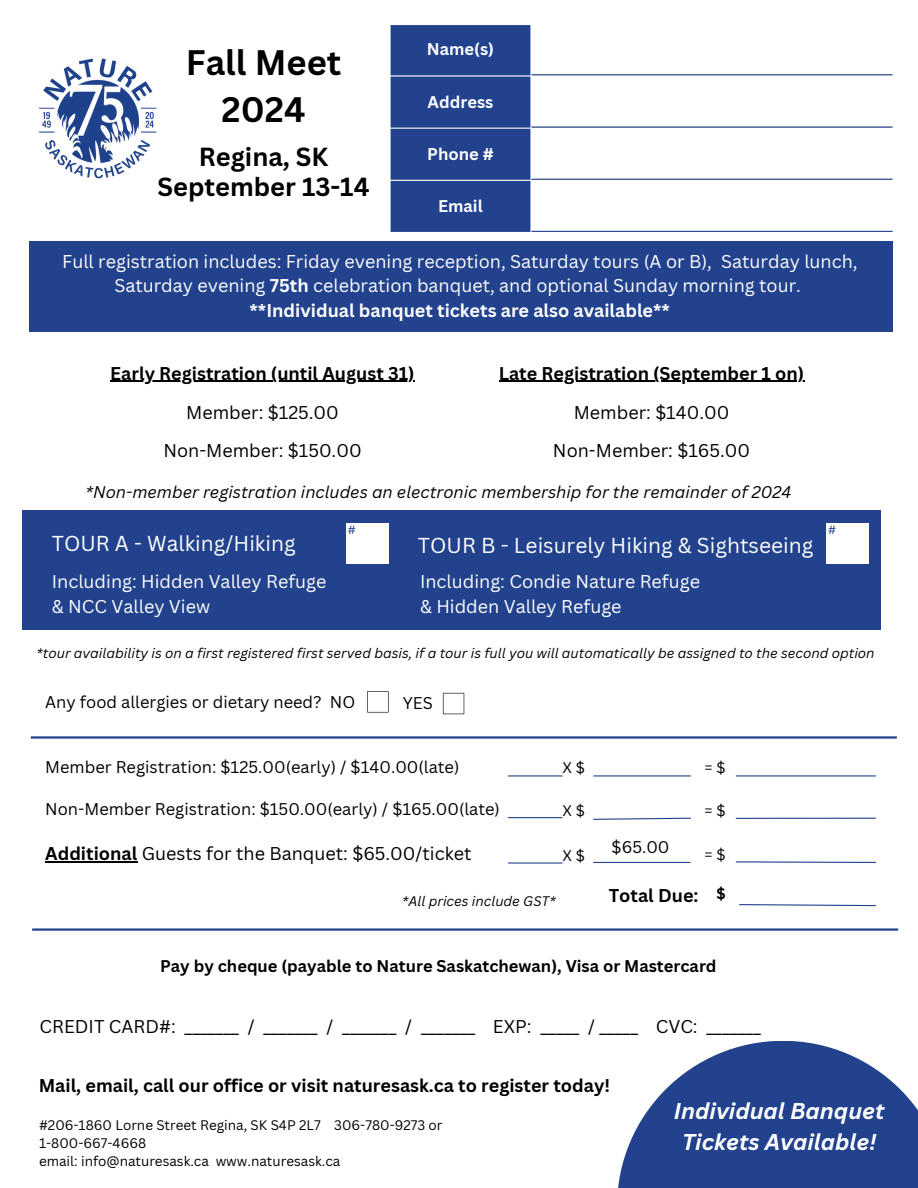
<style>
.page{position:relative;width:918px;height:1188px;background:#fff}
.page>*{position:absolute;margin:0;border:0;box-sizing:border-box;transform-origin:0 0}
.t1{font:700 34.5px/47.2px "Canva Sans";color:#000;text-align:center}
.t2{font:700 25.5px/29.2px "Canva Sans";color:#000;text-align:center}
.t3{font:italic 700 22.2px/30.3px "Canva Sans";color:#fff;text-align:center}
.t4{font:21px "Canva Sans";color:#fff}
.t5{font:18px/24.8px "Canva Sans";color:#fff;text-align:center}
.t6{font:18px "Canva Sans";color:#000}
.t7{font:700 18px "Canva Sans";color:#000}
.t8{font:700 18px "Canva Sans";color:#fff}
.t9{font:16.5px "Canva Sans";color:#000}
.t10{font:italic 16.5px "Canva Sans";color:#000}
.t11{font:700 16.5px "Canva Sans";color:#000}
.t12{font:700 16.5px "Canva Sans";color:#fff}
.t13{font:15px "Canva Sans";color:#000}
.t14{font:700 15px "Canva Sans";color:#000}
.t15{font:15px "Canva Sans";color:#22428d}
.t16{font:italic 13.5px "Canva Sans";color:#000}
.t17{font:13.5px/18px "Canva Sans";color:#000}
.t18{font:12px "Canva Sans";color:#22428d}
.s1{font-weight:700}
</style>
<div class="page">
<div style="left:391px;top:25px;width:139px;height:207px;background:#22428d"></div>
<svg style="left:532px;top:75px;width:360px;height:156px"></svg>
<hr style="left:532px;top:74px;width:360px;height:1px;background:#22428d">
<hr style="left:532px;top:126px;width:360px;height:2px;background:#22428d">
<hr style="left:532px;top:179px;width:360px;height:1px;background:#22428d">
<hr style="left:532px;top:231px;width:360px;height:1px;background:#22428d">
<div style="left:29px;top:242px;width:863px;height:90px;background:#22428d"></div>
<hr style="left:110px;top:381px;width:305px;height:1px;background:#000">
<hr style="left:499px;top:381px;width:306px;height:1px;background:#000">
<svg style="left:367px;top:691px;width:22px;height:22px"></svg>
<hr style="left:31px;top:736px;width:866px;height:3px;background:#22428d">
<hr style="left:508px;top:862px;width:55px;height:2px;background:#22428d">
<hr style="left:508px;top:775px;width:55px;height:2px;background:#22428d">
<hr style="left:593px;top:775px;width:98px;height:2px;background:#22428d">
<svg style="left:593px;top:817px;width:98px;height:3px"></svg>
<hr style="left:593px;top:862px;width:98px;height:1px;background:#22428d">
<hr style="left:736px;top:775px;width:140px;height:2px;background:#22428d">
<hr style="left:736px;top:818px;width:140px;height:1px;background:#22428d">
<svg style="left:735px;top:861px;width:141px;height:2px"></svg>
<svg style="left:739px;top:904px;width:137px;height:3px"></svg>
<svg style="left:618px;top:1041px;width:300px;height:147px;fill:#22428d"></svg>
<svg style="left:443px;top:693px;width:21px;height:21px"></svg>
<img style="left:38px;top:58px;width:119px;height:120px">
<hr style="left:45px;top:861px;width:92px;height:2px;background:#000">
<hr style="left:32px;top:928px;width:866px;height:3px;background:#22428d">
<hr style="left:508px;top:817px;width:55px;height:1px;background:#22428d">
<div style="left:23px;top:510px;width:858px;height:120px;background:#22428d"></div>
<div style="left:346px;top:524px;width:43px;height:40px;background:#fff"></div>
<div style="left:826px;top:524px;width:43px;height:40px;background:#fff"></div>
<p class="t1" style="left:186px;top:38px;width:157px">Fall Meet<br>2024</p>
<p class="t2" style="left:158px;top:142px;width:214px">Regina, SK<br>September 13-14</p>
<h1 class="t12" style="left:427px;top:38px;width:69px">Name(s)</h1>
<p class="t12" style="left:428px;top:90px;width:67px">Address</p>
<h2 class="t12" style="left:427px;top:143px;width:68px">Phone #</h2>
<p class="t12" style="left:438px;top:195px;width:46px">Email</p>
<p class="t5" style="left:62px;top:248px;width:797px">Full registration includes: Friday evening reception, Saturday tours (A or B), Saturday lunch,<br>Saturday evening <span class="s1">75th</span> celebration banquet, and optional Sunday morning tour.</p>
<p class="t8" style="left:250px;top:298px;width:422px">**Individual banquet tickets are also available**</p>
<p class="t7" style="left:110px;top:360px;width:306px">Early Registration (until August 31)</p>
<p class="t7" style="left:499px;top:360px;width:307px">Late Registration (September 1 on)</p>
<p class="t6" style="left:186px;top:400px;width:154px">Member: $125.00</p>
<p class="t6" style="left:574px;top:400px;width:157px">Member: $140.00</p>
<p class="t6" style="left:163px;top:438px;width:200px">Non-Member: $150.00</p>
<p class="t6" style="left:553px;top:438px;width:199px">Non-Member: $165.00</p>
<p class="t10" style="left:85px;top:480px;width:707px">*Non-member registration includes an electronic membership for the remainder of 2024</p>
<p class="t18" style="left:348px;top:522px;width:9px">#</p>
<p class="t4" style="left:52px;top:529px;width:245px">TOUR A - Walking/Hiking</p>
<h6 class="t4" style="left:418px;top:531px;width:397px">TOUR B - Leisurely Hiking &amp; Sightseeing</h6>
<p class="t15" style="left:606px;top:538px;width:11px">#</p>
<h6 class="t5" style="left:52px;top:569px;width:276px;text-align:left">Including: Hidden Valley Refuge &amp; NCC Valley View</h6>
<h5 class="t5" style="left:420px;top:569px;width:282px">Including: Condie Nature Refuge</h5>
<h3 class="t5" style="left:420px;top:594px;width:203px">&amp; Hidden Valley Refuge</h3>
<h6 class="t18" style="left:828px;top:522px;width:9px">#</h6>
<p class="t16" style="left:37px;top:643px;width:840px">*tour availability is on a first registered first served basis, if a tour is full you will automatically be assigned to the second option</p>
<p class="t9" style="left:45px;top:690px;width:312px">Any food allergies or dietary need? NO</p>
<p class="t9" style="left:403px;top:691px;width:32px">YES</p>
<h4 class="t9" style="left:45px;top:755px;width:416px">Member Registration: $125.00(early) / $140.00(late)</h4>
<p class="t9" style="left:45px;top:798px;width:456px">Non-Member Registration: $150.00(early) / $165.00(late)</p>
<p class="t6" style="left:45px;top:841px;width:428px"><span class="s1">Additional</span> Guests for the Banquet: $65.00/ticket</p>
<p class="t13" style="left:563px;top:757px;width:24px">X$</p>
<h4 class="t13" style="left:563px;top:800px;width:24px">X$</h4>
<p class="t13" style="left:563px;top:845px;width:24px">X$</p>
<p class="t16" style="left:402px;top:892px;width:155px">*All prices include GST*</p>
<p class="t9" style="left:612px;top:835px;width:59px">$65.00</p>
<p class="t13" style="left:705px;top:757px;width:23px">=$</p>
<p class="t13" style="left:705px;top:800px;width:23px">=$</p>
<p class="t13" style="left:705px;top:844px;width:23px">=$</p>
<p class="t7" style="left:609px;top:883px;width:91px">Total Due:</p>
<p class="t14" style="left:716px;top:883px;width:11px">$</p>
<h5 class="t11" style="left:160px;top:954px;width:558px">Pay by cheque (payable to Nature Saskatchewan), Visa or Mastercard</h5>
<p class="t6" style="left:40px;top:1014px;width:723px">CREDIT CARD#: _______ / _______ / _______ / _______ EXP: _____ / _____ CVC: _______</p>
<p class="t7" style="left:39px;top:1073px;width:573px">Mail, email, call our office or visit naturesask.ca to register today!</p>
<p class="t17" style="left:39px;top:1116px;width:405px">#206-1860 Lorne Street Regina, SK S4P 2L7 306-780-9273 or<br>1-800-667-4668</p>
<p class="t17" style="left:39px;top:1152px;width:303px">email: info@naturesask.ca www.naturesask.ca</p>
<p class="t3" style="left:674px;top:1096px;width:212px">Individual Banquet<br>Tickets Available!</p>
</div>
